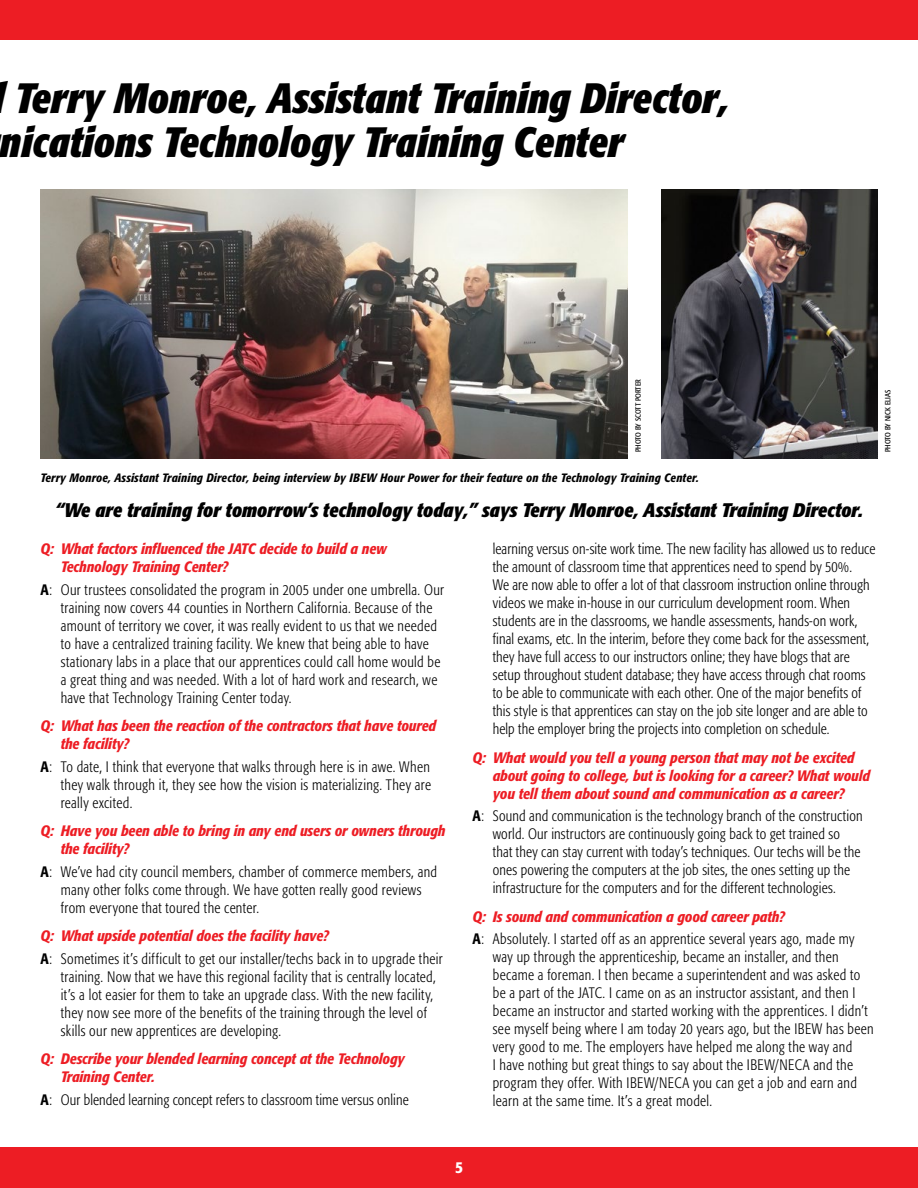
<style>
.page{position:relative;width:918px;height:1188px;background:#fff}
.page>*{position:absolute;margin:0;border:0;box-sizing:border-box;transform-origin:0 0}
.t1{font:italic 700 condensed 42px/45px "Formata";color:#000}
.t2{font:italic 700 condensed 19.5px "Formata";color:#000}
.t3{font:500 condensed 16.5px "Formata";color:#fff}
.t4{font:300 condensed 15px/18px "Formata";letter-spacing:.025em;color:#000;scale:.95 1}
.t5{font:italic 500 condensed 15px/18px "Formata";color:#ed1d24}
.t6{font:italic 500 condensed 12px "Formata";letter-spacing:.02em;color:#000}
.t7{font:condensed 7.5px "Formata";color:#000}
.s1{font-weight:500}
.s2{font-weight:500;font-style:italic;color:#ed1d24}
</style>
<div class="page">
<div style="left:0;top:1148px;width:918px;height:40px;background:#ed1d24"></div>
<div style="left:0;top:0;width:918px;height:40px;background:#ed1d24"></div>
<img style="left:40px;top:189px;width:588px;height:270px">
<img style="left:662px;top:189px;width:216px;height:270px">
<h1 class="t1" style="left:0;top:75px;width:730px;text-indent:14px">Terry Monroe, Assistant Training Director, nications Technology Training Center</h1>
<p class="t7" style="left:634px;top:452px;width:74px;rotate:-90deg">PHOTO BY SCOTT PORTER</p>
<p class="t7" style="left:883px;top:452px;width:64px;rotate:-90deg">PHOTO BY NICK ELIAS</p>
<p class="t6" style="left:40px;top:470px;width:660px">Terry Monroe, Assistant Training Director, being interview by IBEW Hour Power for their feature on the Technology Training Center.</p>
<h2 class="t2" style="left:55px;top:498px;width:810px">“We are training for tomorrow’s technology today,” says Terry Monroe, Assistant Training Director.</h2>
<p class="t5" style="left:61px;top:540px;width:328px;text-indent:-20px">QQ: What factors influenced the JATC decide to build a new<br>Technology Training Center?</p>
<p class="t4" style="left:61px;top:580px;width:405px;text-indent:-20px"><span class="s1">A</span>A: Our trustees consolidated the program in 2005 under one umbrella. Our training now covers 44 counties in Northern California. Because of the amount of territory we cover, it was really evident to us that we needed to have a centralized training facility. We knew that being able to have stationary labs in a place that our apprentices could call home would be a great thing and was needed. With a lot of hard work and research, we have that Technology Training Center today.</p>
<p class="t5" style="left:61px;top:717px;width:377px;text-indent:-20px">QQ: What has been the reaction of the contractors that have toured the facility?</p>
<p class="t4" style="left:61px;top:757px;width:391px;text-align:justify;text-indent:-20px"><span class="s1">A</span>A: To date, I think that everyone that walks through here is in awe. When they walk through it, they see how the vision is materializing. They are really excited.</p>
<p class="t5" style="left:61px;top:822px;width:386px;text-indent:-20px">QQ: Have you been able to bring in any end users or owners through the facility?</p>
<p class="t4" style="left:61px;top:862px;width:398px;text-indent:-20px"><span class="s1">A</span>A: We’ve had city council members, chamber of commerce members, and many other folks come through. We have gotten really good reviews from everyone that toured the center.</p>
<p class="t4" style="left:40px;top:925px;width:425px;line-height:22.5px"><span class="s2">QQ: What upside potential does the facility have?<br></span><span class="s1">A</span>A: Sometimes it’s difficult to get our installer/techs back in to upgrade their</p>
<p class="t4" style="left:61px;top:967px;width:396px">training. Now that we have this regional facility that is centrally located, it’s a lot easier for them to take an upgrade class. With the new facility, they now see more of the benefits of the training through the level of skills our new apprentices are developing.</p>
<p class="t5" style="left:61px;top:1050px;width:346px;text-indent:-20px">QQ: Describe your blended learning concept at the Technology<br>Training Center.</p>
<p class="t4" style="left:41px;top:1090px;width:389px"><span class="s1">A</span>A: Our blended learning concept refers to classroom time versus online</p>
<p class="t4" style="left:493px;top:540px;width:404px">learning versus on-site work time. The new facility has allowed us to reduce the amount of classroom time that apprentices need to spend by 50%.<br>We are now able to offer a lot of that classroom instruction online through videos we make in-house in our curriculum development room. When students are in the classrooms, we handle assessments, hands-on work, final exams, etc. In the interim, before they come back for the assessment, they have full access to our instructors online; they have blogs that are setup throughout student database; they have access through chat rooms to be able to communicate with each other. One of the major benefits of this style is that apprentices can stay on the job site longer and are able to help the employer bring the projects into completion on schedule.</p>
<p class="t5" style="left:493px;top:748px;width:379px;text-indent:-20px">QQ: What would you tell a young person that may not be excited about going to college, but is looking for a career? What would you tell them about sound and communication as a career?</p>
<p class="t4" style="left:493px;top:807px;width:391px;text-indent:-20px"><span class="s1">A</span>A: Sound and communication is the technology branch of the construction world. Our instructors are continuously going back to get trained so that they can stay current with today’s techniques. Our techs will be the ones powering the computers at the job sites, the ones setting up the infrastructure for the computers and for the different technologies.</p>
<p class="t4" style="left:472px;top:905px;width:404px;line-height:22.5px"><span class="s2">QQ: Is sound and communication a good career path?<br></span><span class="s1">A</span>A: Absolutely. I started off as an apprentice several years ago, made my</p>
<p class="t4" style="left:493px;top:948px;width:403px">way up through the apprenticeship, became an installer, and then became a foreman. I then became a superintendent and was asked to be a part of the JATC. I came on as an instructor assistant, and then I became an instructor and started working with the apprentices. I didn’t see myself being where I am today 20 years ago, but the IBEW has been very good to me. The employers have helped me along the way and<br>I have nothing but great things to say about the IBEW/NECA and the program they offer. With IBEW/NECA you can get a job and earn and learn at the same time. It’s a great model.</p>
<p class="t3" style="left:455px;top:1157px;width:9px">5</p>
</div>
